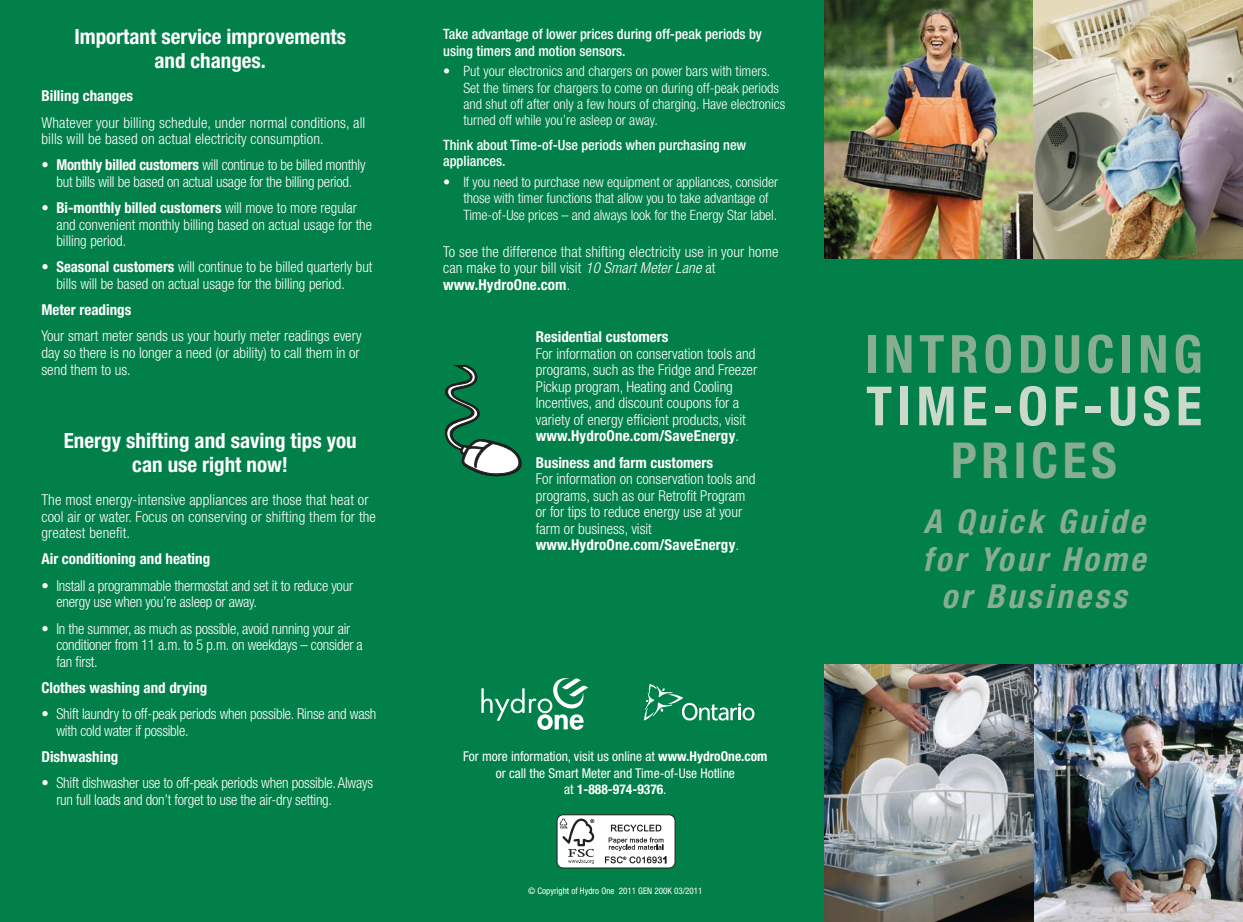
<style>
.page{position:relative;width:1243px;height:922px;background:#fff}
.page>*{position:absolute;margin:0;border:0;box-sizing:border-box;transform-origin:0 0}
.t1{font:700 condensed 54px "Helvetica Neue";letter-spacing:.095em;color:#cad9cb}
.t2{font:700 condensed 52.5px "Helvetica Neue";letter-spacing:.095em;color:#87ae90}
.t3{font:700 condensed 49.5px "Helvetica Neue";letter-spacing:.095em;color:#87ae90}
.t4{font:italic 700 condensed 33px/37.5px "Helvetica Neue";color:#87ae90;text-align:center}
.t5{font:700 condensed 21px/24px "Helvetica Neue";color:#fff;text-align:center}
.t6{font:300 condensed 15px/16.5px "Helvetica Neue";color:#fff}
.t7{font:700 condensed 15px "Helvetica Neue";color:#fff}
.t8{font:300 condensed 14.25px/16.2px "Helvetica Neue";color:#fff}
.t9{font:500 condensed 14.25px/16.2px "Helvetica Neue";color:#fff}
.t10{font:condensed 13.5px/16.2px "Helvetica Neue";color:#fff;text-align:center}
.t11{font:condensed 9px "Helvetica Neue";color:#fff}
.s1{font-weight:700}
.s2{font-style:italic}
.s3{font-size:14.25px}
</style>
<div class="page">
<div style="left:0;top:0;width:1243px;height:921px;background:#018049"></div>
<img style="left:824px;top:0;width:209px;height:259px">
<img style="left:824px;top:664px;width:419px;height:257px">
<img style="left:1034px;top:0;width:209px;height:259px">
<svg style="left:481px;top:678px;width:107px;height:51px"></svg>
<svg style="left:644px;top:684px;width:110px;height:36px"></svg>
<div style="left:557px;top:814px;width:118px;height:53px;background:#fff;border-radius:6px"></div>
<div style="left:557px;top:814px;width:118px;height:54px;border:1px solid #231f20;border-radius:6px"></div>
<svg style="left:559px;top:818px;width:107px;height:45px"></svg>
<svg style="left:445px;top:365px;width:76px;height:112px"></svg>
<h3 class="t5" style="left:74px;top:26px;width:273px">Important service improvements and changes.</h3>
<p class="t7" style="left:41px;top:90px;width:93px">Billing changes</p>
<p class="t6" style="left:41px;top:115px;width:325px">Whatever your billing schedule, under normal conditions, all bills will be based on actual electricity consumption.</p>
<p class="t6" style="left:41px;top:158px;width:325px;text-align:center">• <span class="s1">Monthly billed customers</span> will continue to be billed monthly but bills will be based on actual usage for the billing period.</p>
<p class="t6" style="left:56px;top:201px;width:317px;text-indent:-15px">• <span class="s1">Bi-monthly billed customers</span> will move to more regular and convenient monthly billing based on actual usage for the billing period.</p>
<p class="t6" style="left:56px;top:260px;width:317px;text-indent:-15px">• <span class="s1">Seasonal customers</span> will continue to be billed quarterly but bills will be based on actual usage for the billing period.</p>
<p class="t7" style="left:41px;top:304px;width:91px">Meter readings</p>
<p class="t6" style="left:41px;top:329px;width:322px;text-align:justify">Your smart meter sends us your hourly meter readings every day so there is no longer a need (or ability) to call them in or send them to us.</p>
<h3 class="t5" style="left:64px;top:430px;width:294px">Energy shifting and saving tips you can use right now!</h3>
<p class="t6" style="left:41px;top:492px;width:336px">The most energy-intensive appliances are those that heat or cool air or water. Focus on conserving or shifting them for the greatest benefit.</p>
<p class="t7" style="left:41px;top:553px;width:170px">Air conditioning and heating</p>
<p class="t6" style="left:56px;top:578px;width:298px;text-indent:-15px">• Install a programmable thermostat and set it to reduce your energy use when you’re asleep or away.</p>
<p class="t6" style="left:56px;top:621px;width:308px;text-indent:-15px">• In the summer, as much as possible, avoid running your air conditioner from 11 a.m. to 5 p.m. on weekdays – consider a fan first.</p>
<p class="t7" style="left:41px;top:681px;width:167px">Clothes washing and drying</p>
<p class="t6" style="left:56px;top:706px;width:321px;text-indent:-15px">• Shift laundry to off-peak periods when possible. Rinse and wash with cold water if possible.</p>
<p class="t7" style="left:41px;top:750px;width:78px">Dishwashing</p>
<p class="t6" style="left:56px;top:775px;width:318px;text-indent:-15px">• Shift dishwasher use to off-peak periods when possible.Always run full loads and don’t forget to use the air-dry setting.</p>
<p class="t9" style="left:443px;top:27px;width:320px">Take advantage of lower prices during off-peak periods by using timers and motion sensors.</p>
<p class="t8" style="left:463px;top:64px;width:323px;text-indent:-20px">• Put your electronics and chargers on power bars with timers.<br>Set the timers for chargers to come on during off-peak periods and shut off after only a few hours of charging. Have electronics turned off while you’re asleep or away.</p>
<p class="t9" style="left:443px;top:138px;width:305px">Think about Time-of-Use periods when purchasing new appliances.</p>
<p class="t8" style="left:463px;top:175px;width:316px;text-indent:-20px">• If you need to purchase new equipment or appliances, consider those with timer functions that allow you to take advantage of<br>Time-of-Use prices – and always look for the Energy Star label.</p>
<p class="t6" style="left:443px;top:244px;width:337px">To see the difference that shifting electricity use in your home can make to your bill visit <span class="s2">10 Smart Meter Lane</span>at <span class="s1">www.HydroOne.com</span><span class="s3">.</span></p>
<p class="t7" style="left:536px;top:331px;width:134px">Residential customers</p>
<p class="t6" style="left:536px;top:346px;width:223px">For information on conservation tools and programs, such as the Fridge and Freezer Pickup program, Heating and Cooling Incentives, and discount coupons for a variety of energy efficient products, visit <span class="s1">www.HydroOne.com/SaveEnergy</span>.</p>
<p class="t7" style="left:536px;top:457px;width:179px">Business and farm customers</p>
<p class="t6" style="left:536px;top:471px;width:221px">For information on conservation tools and programs, such as our Retrofit Program or for tips to reduce energy use at your farm or business, visit <span class="s1">www.HydroOne.com/SaveEnergy</span>.</p>
<p class="t10" style="left:463px;top:749px;width:306px">For more information, visit us online at <span class="s1">www.HydroOne.com </span>or call the Smart Meter and Time-of-Use Hotline<br>at <span class="s1">1-888-974-9376</span>.</p>
<p class="t11" style="left:528px;top:887px;width:176px">© Copyright of Hydro One 2011 GEN 200K 03/2011</p>
<h2 class="t2" style="left:865px;top:335px;width:339px">INTRODUCING</h2>
<h1 class="t1" style="left:866px;top:386px;width:337px">TIME-OF-USE</h1>
<h3 class="t3" style="left:951px;top:442px;width:167px">PRICES</h3>
<h3 class="t4" style="left:922px;top:505px;width:231px">A Quick Guide for Your Home or Business</h3>
</div>
